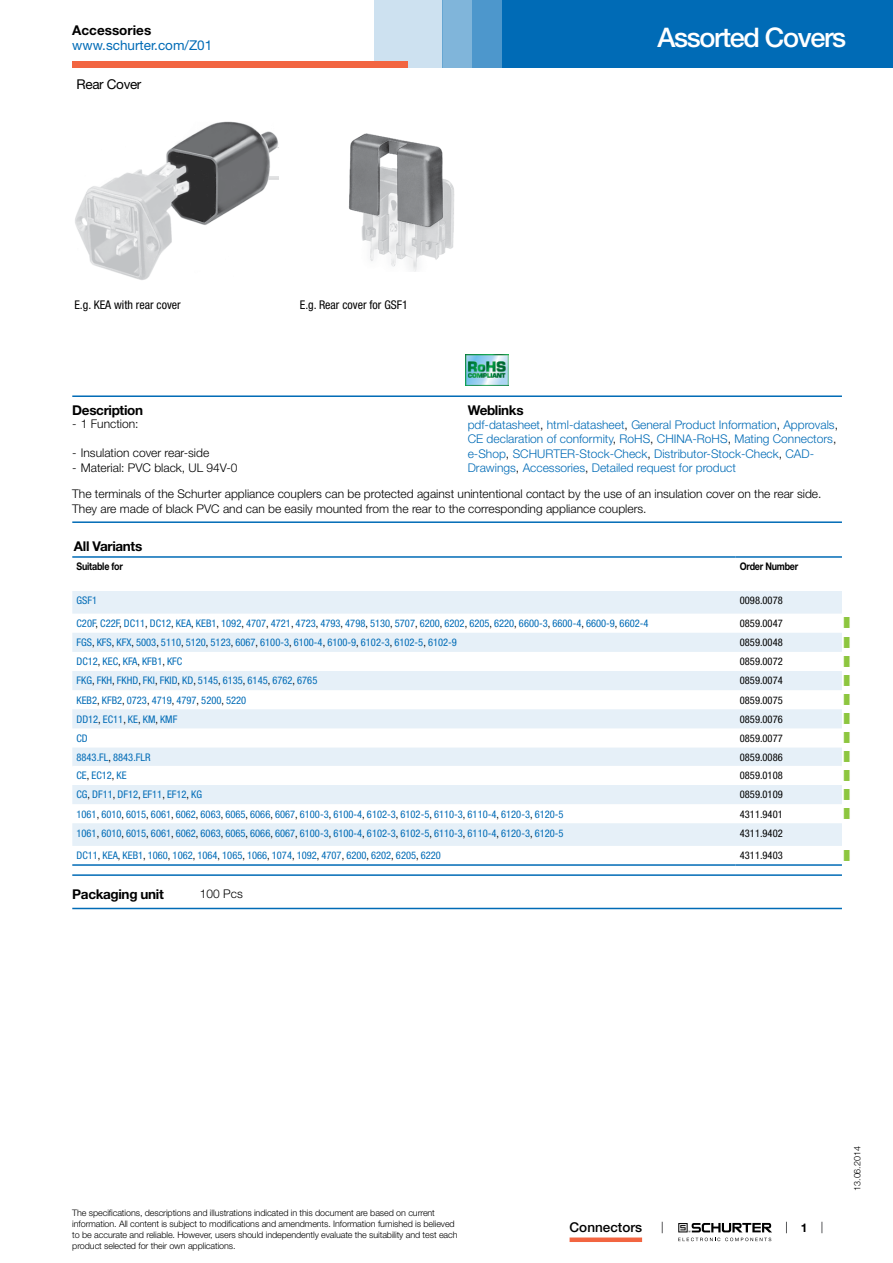
<style>
.page{position:relative;width:893px;height:1263px;background:#fff}
.page>*{position:absolute;margin:0;border:0;box-sizing:border-box;transform-origin:0 0}
.t1{font:500 27px "Helvetica Neue LT";letter-spacing:-.05em;color:#fff}
.t2{font:700 13.5px "Helvetica Neue LT";letter-spacing:-.025em;color:#000}
.t3{font:13.5px "Helvetica Neue LT";color:#006bb6}
.t4{font:700 13.5px "Helvetica Neue LT";color:#000}
.t5{font:500 13.5px "Helvetica Neue LT";color:#000}
.t6{font:13.5px "Helvetica Neue LT";letter-spacing:-.025em;color:#000}
.t7{font:300 12px/14.4px "Helvetica Neue LT";color:#000}
.t8{font:300 12px/14.4px "Helvetica Neue LT";color:#006bb6}
.t9{font:condensed 12px "Helvetica Neue LT";color:#000}
.t10{font:700 12px "Helvetica Neue LT";color:#000}
.t11{font:condensed 10.5px "Helvetica Neue LT";color:#006bb6}
.t12{font:condensed 10.5px "Helvetica Neue LT";color:#000}
.t13{font:700 10.5px "Helvetica Neue LT";letter-spacing:-.025em;color:#000;scale:.85 1}
.t14{font:300 9px/10.8px "Helvetica Neue LT";letter-spacing:-.01em;color:#000}
.t15{font:9px "Arial Unicode MS";color:#8dc63f}
.s1{color:#000}
</style>
<div class="page">
<svg style="left:678px;top:1223px;width:94px;height:18px"></svg>
<div style="left:502px;top:0;width:391px;height:68px;background:#006bb6"></div>
<div style="left:442px;top:0;width:30px;height:68px;background:#80b5da"></div>
<div style="left:472px;top:0;width:30px;height:68px;background:#4d97cc"></div>
<div style="left:374px;top:0;width:68px;height:68px;background:#cde1f0"></div>
<div style="left:72px;top:62px;width:336px;height:6px;background:#f26541"></div>
<div style="left:570px;top:1237px;width:72px;height:5px;background:#f26541"></div>
<img style="left:75px;top:121px;width:203px;height:159px">
<img style="left:348px;top:133px;width:107px;height:138px">
<img style="left:466px;top:354px;width:42px;height:32px">
<hr style="left:72px;top:395px;width:770px;height:2px;background:#006bb6">
<hr style="left:72px;top:521px;width:770px;height:2px;background:#006bb6">
<svg style="left:72px;top:591px;width:770px;height:175px;fill:#e6f0f8"></svg>
<hr style="left:72px;top:556px;width:664px;height:2px;background:#006bb6">
<hr style="left:736px;top:556px;width:106px;height:2px;background:#006bb6">
<svg style="left:72px;top:785px;width:770px;height:61px;fill:#e6f0f8"></svg>
<hr style="left:72px;top:864px;width:664px;height:2px;background:#006bb6">
<hr style="left:736px;top:864px;width:106px;height:2px;background:#006bb6">
<hr style="left:72px;top:874px;width:770px;height:2px;background:#006bb6">
<hr style="left:72px;top:908px;width:770px;height:1px;background:#006bb6">
<p class="t4" style="left:72px;top:22px;width:80px">Accessories</p>
<p class="t3" style="left:72px;top:37px;width:141px">www.schurter.com/Z01</p>
<p class="t6" style="left:77px;top:76px;width:66px">Rear Cover</p>
<p class="t9" style="left:74px;top:298px;width:108px">E.g. KEA with rear cover</p>
<p class="t9" style="left:300px;top:298px;width:110px">E.g. Rear cover for GSF1</p>
<h1 class="t1" style="left:657px;top:21px;width:190px">Assorted Covers</h1>
<p class="t2" style="left:72px;top:401px;width:72px">Description</p>
<p class="t7" style="left:72px;top:417px;width:68px">- 1 Function:</p>
<p class="t7" style="left:72px;top:445px;width:138px">- Insulation cover rear-side</p>
<p class="t7" style="left:72px;top:460px;width:167px">- Material: PVC black, UL 94V-0</p>
<p class="t2" style="left:468px;top:402px;width:57px">Weblinks</p>
<p class="t8" style="left:468px;top:417px;width:372px">pdf-datasheet<span class="s1">,</span> html-datasheet<span class="s1">,</span> General Product Information<span class="s1">,</span> Approvals<span class="s1">, </span>CE declaration of conformity<span class="s1">,</span> RoHS<span class="s1">,</span> CHINA-RoHS<span class="s1">,</span> Mating Connectors<span class="s1">, </span>e-Shop<span class="s1">,</span> SCHURTER-Stock-Check<span class="s1">,</span> Distributor-Stock-Check<span class="s1">,</span> CAD-Drawings<span class="s1">,</span> Accessories<span class="s1">,</span> Detailed request for product</p>
<p class="t7" style="left:72px;top:487px;width:751px">The terminals of the Schurter appliance couplers can be protected against unintentional contact by the use of an insulation cover on the rear side.<br>They are made of black PVC and can be easily mounted from the rear to the corresponding appliance couplers.</p>
<p class="t2" style="left:74px;top:538px;width:70px">All Variants</p>
<p class="t13" style="left:77px;top:560px;width:56px">Suitable for</p>
<p class="t13" style="left:740px;top:560px;width:70px">Order Number</p>
<p class="t11" style="left:77px;top:595px;width:22px">GSF1</p>
<p class="t12" style="left:740px;top:595px;width:44px">0098.0078</p>
<p class="t11" style="left:77px;top:617px;width:573px">C20F<span class="s1">,</span> C22F<span class="s1">,</span> DC11<span class="s1">,</span> DC12<span class="s1">,</span> KEA<span class="s1">,</span> KEB1<span class="s1">,</span> 1092<span class="s1">,</span> 4707<span class="s1">,</span> 4721<span class="s1">,</span> 4723<span class="s1">,</span> 4793<span class="s1">,</span> 4798<span class="s1">,</span> 5130<span class="s1">,</span> 5707<span class="s1">,</span> 6200<span class="s1">,</span> 6202<span class="s1">,</span> 6205<span class="s1">,</span> 6220<span class="s1">,</span> 6600-3<span class="s1">,</span> 6600-4<span class="s1">,</span> 6600-9<span class="s1">,</span> 6602-4</p>
<p class="t12" style="left:740px;top:617px;width:44px">0859.0047</p>
<p class="t15" style="left:844px;top:617px;width:7px">█</p>
<p class="t11" style="left:77px;top:636px;width:382px">FGS<span class="s1">,</span> KFS<span class="s1">,</span> KFX<span class="s1">,</span> 5003<span class="s1">,</span> 5110<span class="s1">,</span> 5120<span class="s1">,</span> 5123<span class="s1">,</span> 6067<span class="s1">,</span> 6100-3<span class="s1">,</span> 6100-4<span class="s1">,</span> 6100-9<span class="s1">,</span> 6102-3<span class="s1">,</span> 6102-5<span class="s1">,</span> 6102-9</p>
<p class="t12" style="left:740px;top:636px;width:44px">0859.0048</p>
<p class="t15" style="left:844px;top:636px;width:7px">█</p>
<p class="t11" style="left:77px;top:655px;width:107px">DC12<span class="s1">,</span> KEC<span class="s1">,</span> KFA<span class="s1">,</span> KFB1<span class="s1">,</span> KFC</p>
<p class="t12" style="left:740px;top:655px;width:44px">0859.0072</p>
<p class="t15" style="left:844px;top:655px;width:7px">█</p>
<p class="t11" style="left:77px;top:675px;width:242px">FKG<span class="s1">,</span> FKH<span class="s1">,</span> FKHD<span class="s1">,</span> FKI<span class="s1">,</span> FKID<span class="s1">,</span> KD<span class="s1">,</span> 5145<span class="s1">,</span> 6135<span class="s1">,</span> 6145<span class="s1">,</span> 6762<span class="s1">,</span> 6765</p>
<p class="t12" style="left:740px;top:675px;width:44px">0859.0074</p>
<p class="t15" style="left:844px;top:674px;width:7px">█</p>
<p class="t11" style="left:77px;top:694px;width:171px">KEB2<span class="s1">,</span> KFB2<span class="s1">,</span> 0723<span class="s1">,</span> 4719<span class="s1">,</span> 4797<span class="s1">,</span> 5200<span class="s1">,</span> 5220</p>
<p class="t12" style="left:740px;top:694px;width:44px">0859.0075</p>
<p class="t15" style="left:844px;top:693px;width:7px">█</p>
<p class="t11" style="left:77px;top:713px;width:102px">DD12<span class="s1">,</span> EC11<span class="s1">,</span> KE<span class="s1">,</span> KM<span class="s1">,</span> KMF</p>
<p class="t12" style="left:740px;top:713px;width:44px">0859.0076</p>
<p class="t15" style="left:844px;top:712px;width:7px">█</p>
<p class="t11" style="left:77px;top:732px;width:13px">CD</p>
<p class="t12" style="left:740px;top:732px;width:44px">0859.0077</p>
<p class="t15" style="left:844px;top:731px;width:7px">█</p>
<p class="t11" style="left:77px;top:751px;width:76px">8843.FL<span class="s1">,</span> 8843.FLR</p>
<p class="t12" style="left:740px;top:751px;width:44px">0859.0086</p>
<p class="t15" style="left:844px;top:751px;width:7px">█</p>
<p class="t11" style="left:77px;top:769px;width:52px">CE<span class="s1">,</span> EC12<span class="s1">,</span> KE</p>
<p class="t12" style="left:740px;top:769px;width:44px">0859.0108</p>
<p class="t15" style="left:844px;top:769px;width:7px">█</p>
<p class="t11" style="left:77px;top:788px;width:127px">CG<span class="s1">,</span> DF11<span class="s1">,</span> DF12<span class="s1">,</span> EF11<span class="s1">,</span> EF12<span class="s1">,</span> KG</p>
<p class="t12" style="left:740px;top:788px;width:44px">0859.0109</p>
<p class="t15" style="left:844px;top:788px;width:7px">█</p>
<p class="t11" style="left:77px;top:808px;width:489px">1061<span class="s1">,</span> 6010<span class="s1">,</span> 6015<span class="s1">,</span> 6061<span class="s1">,</span> 6062<span class="s1">,</span> 6063<span class="s1">,</span> 6065<span class="s1">,</span> 6066<span class="s1">,</span> 6067<span class="s1">,</span> 6100-3<span class="s1">,</span> 6100-4<span class="s1">,</span> 6102-3<span class="s1">,</span> 6102-5<span class="s1">,</span> 6110-3<span class="s1">,</span> 6110-4<span class="s1">,</span> 6120-3<span class="s1">,</span> 6120-5</p>
<p class="t12" style="left:740px;top:808px;width:44px">4311.9401</p>
<p class="t15" style="left:844px;top:807px;width:7px">█</p>
<p class="t11" style="left:77px;top:827px;width:489px">1061<span class="s1">,</span> 6010<span class="s1">,</span> 6015<span class="s1">,</span> 6061<span class="s1">,</span> 6062<span class="s1">,</span> 6063<span class="s1">,</span> 6065<span class="s1">,</span> 6066<span class="s1">,</span> 6067<span class="s1">,</span> 6100-3<span class="s1">,</span> 6100-4<span class="s1">,</span> 6102-3<span class="s1">,</span> 6102-5<span class="s1">,</span> 6110-3<span class="s1">,</span> 6110-4<span class="s1">,</span> 6120-3<span class="s1">,</span> 6120-5</p>
<p class="t12" style="left:740px;top:827px;width:44px">4311.9402</p>
<p class="t11" style="left:77px;top:849px;width:366px">DC11<span class="s1">,</span> KEA<span class="s1">,</span> KEB1<span class="s1">,</span> 1060<span class="s1">,</span> 1062<span class="s1">,</span> 1064<span class="s1">,</span> 1065<span class="s1">,</span> 1066<span class="s1">,</span> 1074<span class="s1">,</span> 1092<span class="s1">,</span> 4707<span class="s1">,</span> 6200<span class="s1">,</span> 6202<span class="s1">,</span> 6205<span class="s1">,</span> 6220</p>
<p class="t12" style="left:740px;top:849px;width:44px">4311.9403</p>
<p class="t15" style="left:844px;top:849px;width:7px">█</p>
<p class="t2" style="left:72px;top:886px;width:93px">Packaging unit</p>
<p class="t7" style="left:200px;top:886px;width:44px">100 Pcs</p>
<p class="t14" style="left:72px;top:1207px;width:387px">The specifications, descriptions and illustrations indicated in this document are based on current information. All content is subject to modifications and amendments. Information furnished is believed to be accurate and reliable. However, users should independently evaluate the suitability and test each product selected for their own applications.</p>
<p class="t5" style="left:570px;top:1219px;width:74px">Connectors</p>
<p class="t10" style="left:801px;top:1220px;width:8px">1</p>
<p class="t14" style="left:852px;top:1191px;width:46px;rotate:-90deg">13.06.2014</p>
</div>
